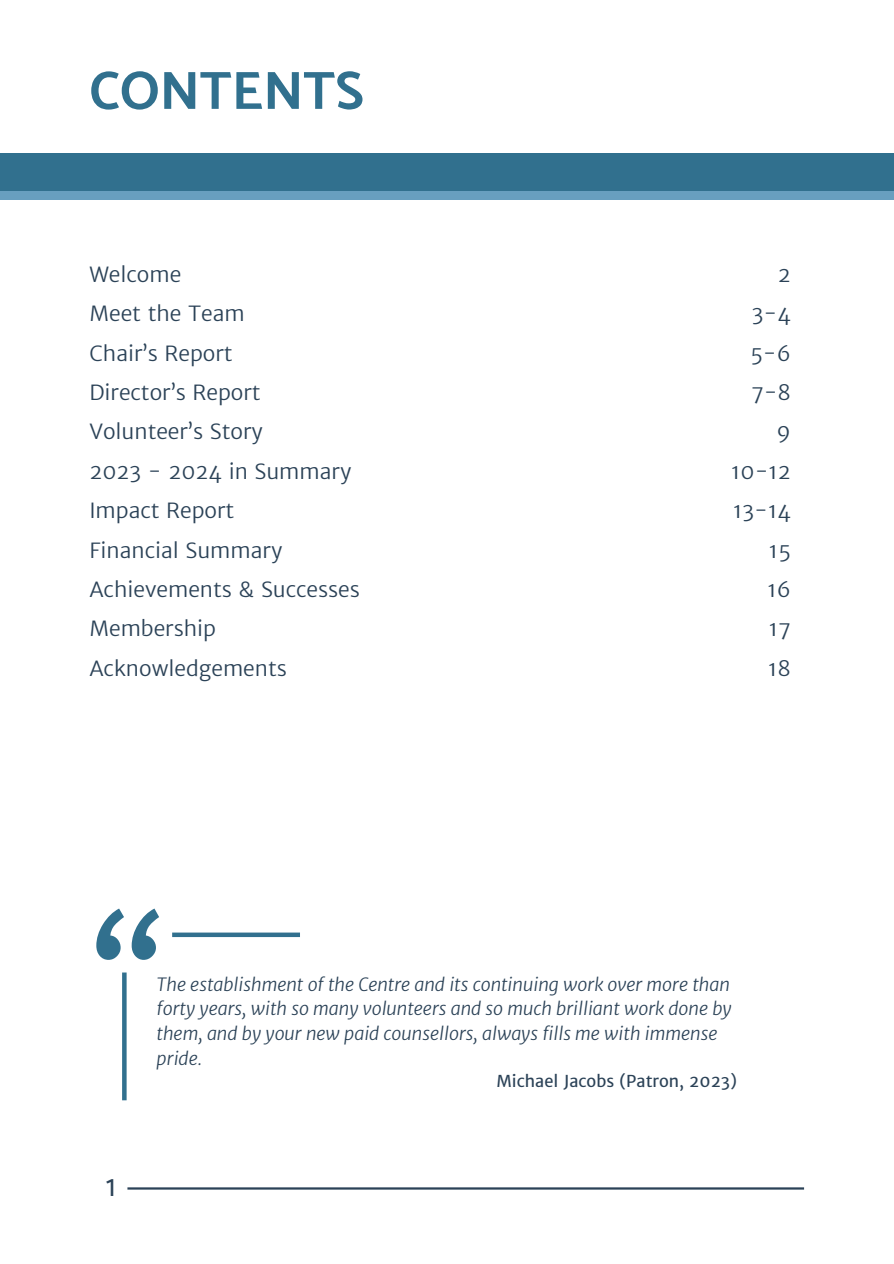
<style>
.page{position:relative;width:894px;height:1264px;background:#fff}
.page>*{position:absolute;margin:0;border:0;box-sizing:border-box;transform-origin:0 0}
.t1{font:225px "Catamaran";color:#31708e}
.t2{font:700 54px "Catamaran";color:#31708e}
.t3{font:30px "Catamaran";color:#2b4257}
.t4{font:300 21px/39.3px "Merriweather Sans";color:#2b4257}
.t5{font:italic 300 18px/24.8px "Merriweather Sans";color:#2b4257}
.t6{font:16.5px "Merriweather Sans";color:#2b4257}
</style>
<div class="page">
<div style="left:0;top:153px;width:893px;height:43px;background:#31708e"></div>
<div style="left:0;top:191px;width:893px;height:9px;background:#689fbf"></div>
<hr style="left:127px;top:1187px;width:676px;height:2px;background:#2b4257">
<div style="left:172px;top:932px;width:128px;height:5px;background:#31708e"></div>
<div style="left:122px;top:972px;width:5px;height:128px;background:#31708e"></div>
<h2 class="t2" style="left:89px;top:59px;width:276px">CONTENTS</h2>
<p class="t4" style="left:89px;top:255px;width:272px">Welcome<br>Meet the Team<br>Chair’s Report<br>Director’s Report<br>Volunteer’s Story<br>2023 - 2024 in Summary<br>Impact Report<br>Financial Summary<br>Achievements &amp; Successes<br>Membership<br>Acknowledgements</p>
<p class="t4" style="left:731px;top:255px;width:61px;text-align:right">2<br>3-4<br>5-6<br>7-8<br>9<br>10-12<br>13-14<br>15<br>16<br>17<br>18</p>
<p class="t1" style="left:89px;top:859px;width:76px">“</p>
<p class="t3" style="left:106px;top:1167px;width:11px">1</p>
<h1 class="t5" style="left:157px;top:971px;width:576px">The establishment of the Centre and its continuing work over more than forty years, with so many volunteers and so much brilliant work done by them, and by your new paid counsellors, always fills me with immense pride.</h1>
<h2 class="t6" style="left:496px;top:1071px;width:242px">Michael Jacobs (Patron, 2023)</h2>
</div>
